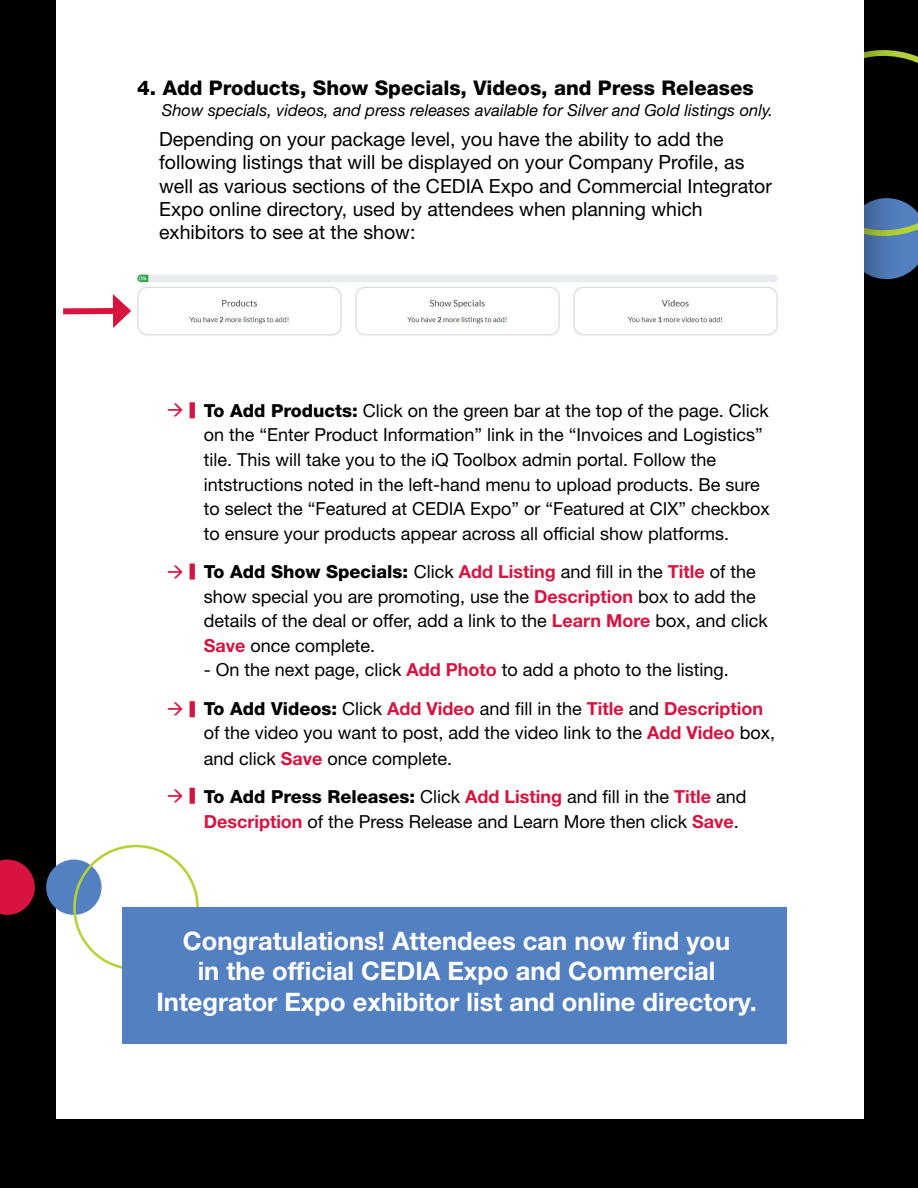
<style>
.page{position:relative;width:918px;height:1188px;background:#000}
.page>*{position:absolute;margin:0;border:0;box-sizing:border-box;transform-origin:0 0}
.t1{font:700 25.5px/30.6px "Helvetica Neue LT Std";color:#fff;text-align:center}
.t2{font:800 20.25px "Helvetica Neue LT Std";color:#000}
.t3{font:19.5px/23.4px "Helvetica Neue LT Std";color:#000}
.t4{font:18px/24.6px "Helvetica Neue LT Std";color:#000}
.t5{font:italic 16.5px "Helvetica Neue LT Std";color:#000}
.s1{font-weight:800}
.s2{font-weight:700;color:#d7143f}
</style>
<div class="page">
<svg style="left:904px;top:52px;width:14px;height:224px"></svg>
<div style="left:56px;top:0;width:808px;height:1119px;background:#fff"></div>
<img style="left:136px;top:272px;width:642px;height:64px">
<div style="left:190px;top:402px;width:5px;height:16px;background:#d7143f"></div>
<div style="left:190px;top:701px;width:5px;height:16px;background:#d7143f"></div>
<div style="left:190px;top:788px;width:5px;height:16px;background:#d7143f"></div>
<div style="left:190px;top:564px;width:5px;height:16px;background:#d7143f"></div>
<div style="left:63px;top:308px;width:57px;height:6px;background:#d7143f"></div>
<svg style="left:113px;top:294px;width:18px;height:34px"></svg>
<div style="left:46px;top:860px;width:56px;height:55px;background:#5380c1;border-radius:50%"></div>
<svg style="left:0;top:860px;width:35px;height:55px"></svg>
<div style="left:122px;top:908px;width:665px;height:136px;background:#5380c1"></div>
<p class="t2" style="left:137px;top:76px;width:618px">4. Add Products, Show Specials, Videos, and Press Releases</p>
<p class="t3" style="left:159px;top:127px;width:614px">Depending on your package level, you have the ability to add the following listings that will be displayed on your Company Profile, as well as various sections of the CEDIA Expo and Commercial Integrator Expo online directory, used by attendees when planning which exhibitors to see at the show:</p>
<p class="t5" style="left:162px;top:101px;width:613px">Show specials, videos, and press releases available for Silver and Gold listings only.</p>
<p class="t4" style="left:204px;top:398px;width:568px"><span class="s1">To Add Products:</span> Click on the green bar at the top of the page. Click on the “Enter Product Information” link in the “Invoices and Logistics” tile. This will take you to the iQ Toolbox admin portal. Follow the intstructions noted in the left-hand menu to upload products. Be sure to select the “Featured at CEDIA Expo” or “Featured at CIX” checkbox to ensure your products appear across all official show platforms.</p>
<p class="t4" style="left:204px;top:559px;width:566px"><span class="s1">To Add Show Specials:</span> Click <span class="s2">Add Listing</span> and fill in the <span class="s2">Title</span> of the show special you are promoting, use the <span class="s2">Description</span> box to add the details of the deal or offer, add a link to the <span class="s2">Learn More</span> box, and click <span class="s2">Save</span> once complete.</p>
<p class="t4" style="left:204px;top:651px;width:561px;line-height:38.1px">- On the next page, click <span class="s2">Add Photo</span> to add a photo to the listing.<br><span class="s1">To Add Videos:</span> Click <span class="s2">Add Video</span> and fill in the <span class="s2">Title</span> and <span class="s2">Description</span></p>
<p class="t4" style="left:204px;top:720px;width:573px;line-height:25.5px">of the video you want to post, add the video link to the <span class="s2">Add Video</span> box, and click <span class="s2">Save</span> once complete.</p>
<p class="t4" style="left:204px;top:783px;width:544px;line-height:25.5px"><span class="s1">To Add Press Releases:</span> Click <span class="s2">Add Listing</span> and fill in the <span class="s2">Title</span> and<br><span class="s2">Description</span> of the Press Release and Learn More then click <span class="s2">Save</span>.</p>
<h1 class="t1" style="left:156px;top:925px;width:602px">Congratulations! Attendees can now find you<br>in the official CEDIA Expo and Commercial<br>Integrator Expo exhibitor list and online directory.</h1>
</div>
